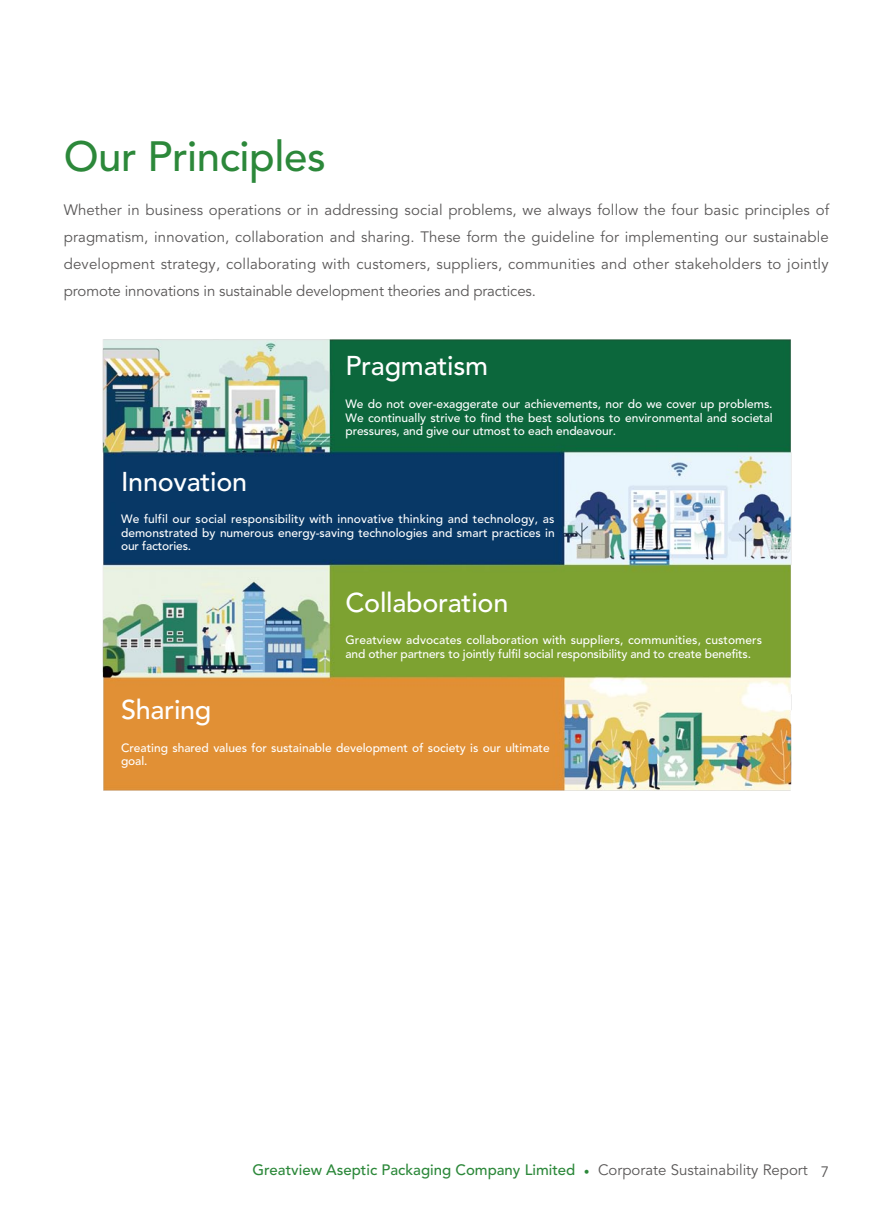
<style>
.page{position:relative;width:893px;height:1212px;background:#fff}
.page>*{position:absolute;margin:0;border:0;box-sizing:border-box;transform-origin:0 0}
.t1{font:500 42px "Avenir LT Std";letter-spacing:-.01em;color:#2c883a}
.t2{font:500 27px "Avenir LT Std";letter-spacing:-.01em;color:#fff}
.t3{font:15px/27px "Avenir LT Std";letter-spacing:-.01em;color:#595757;text-align:justify}
.t4{font:500 15px "Avenir LT Std";color:#2c883a}
.t5{font:500 12px/13.5px "Avenir LT Std";color:#fff;text-align:justify}
.s1{font-family:"Minion Pro";font-weight:400}
.s2{font-weight:400;color:#595757}
</style>
<div class="page">
<img style="left:102px;top:339px;width:690px;height:452px">
<h1 class="t1" style="left:64px;top:132px;width:263px">Our Principles</h1>
<p class="t3" style="left:64px;top:197px;width:767px">Whether in business operations or in addressing social problems, we always follow the four basic principles of pragmatism, innovation, collaboration and sharing. These form the guideline for implementing our sustainable development strategy, collaborating with customers, suppliers, communities and other stakeholders to jointly promote innovations in sustainable development theories and practices.</p>
<h2 class="t2" style="left:345px;top:350px;width:144px">Pragmatism</h2>
<p class="t5" style="left:345px;top:397px;width:429px">We do not over-exaggerate our achievements, nor do we cover up problems.<br>We continually strive to find the best solutions to environmental and societal pressures, and give our utmost to each endeavour.</p>
<h2 class="t2" style="left:121px;top:466px;width:128px">Innovation</h2>
<p class="t5" style="left:121px;top:513px;width:435px">We fulfil our social responsibility with innovative thinking and technology, as demonstrated by numerous energy-saving technologies and smart practices in our factories.</p>
<h2 class="t2" style="left:345px;top:587px;width:164px">Collaboration</h2>
<p class="t5" style="left:345px;top:634px;width:418px">Greatview advocates collaboration with suppliers, communities, customers and other partners to jointly fulfil social responsibility and to create benefits.</p>
<h2 class="t2" style="left:121px;top:694px;width:92px">Sharing</h2>
<p class="t5" style="left:121px;top:741px;width:430px">Creating shared values for sustainable development of society is our ultimate goal.</p>
<p class="t4" style="left:252px;top:1161px;width:578px">Greatview Aseptic Packaging Company Limited <span class="s1">•</span> <span class="s2">Corporate Sustainability Report 7</span></p>
</div>
